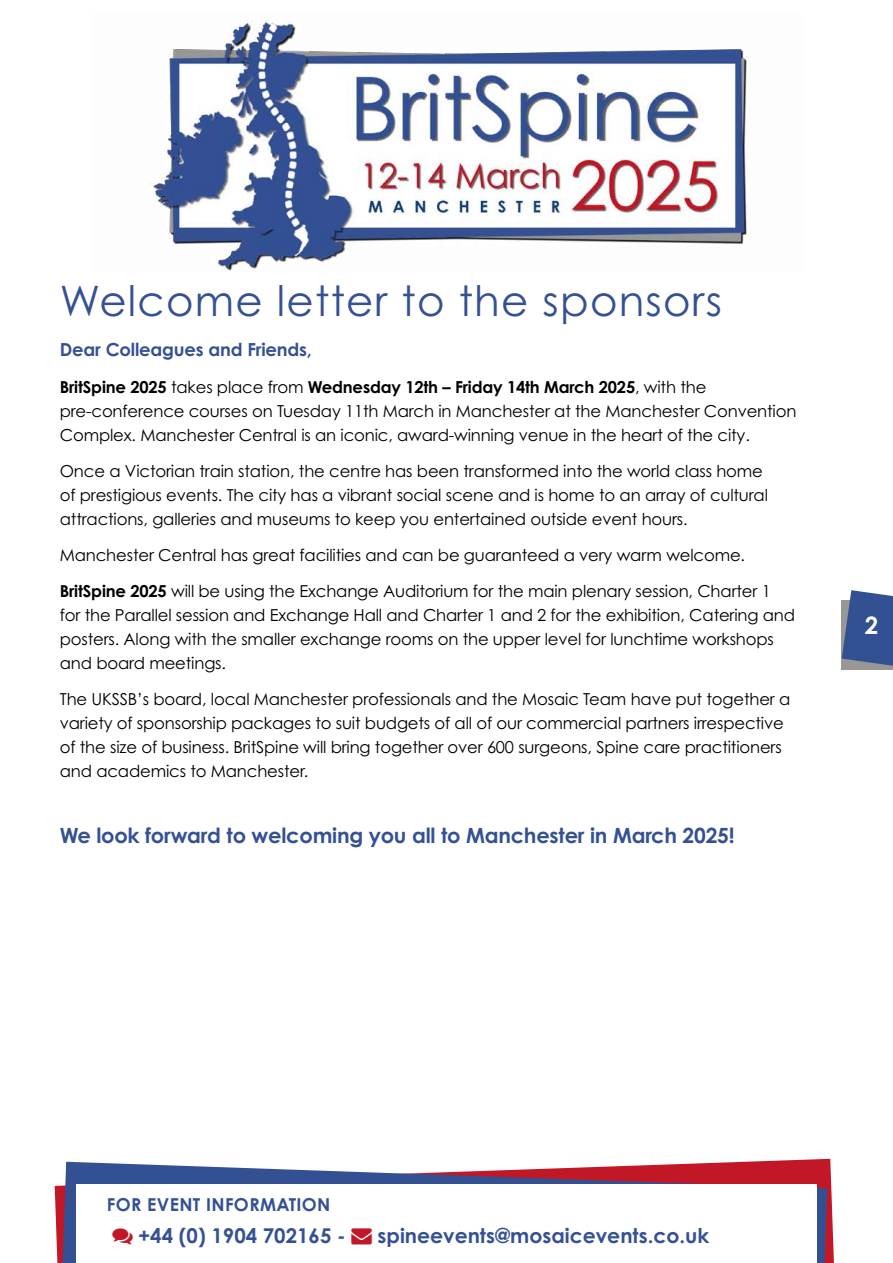
<style>
.page{position:relative;width:893px;height:1263px;background:#fff}
.page>*{position:absolute;margin:0;border:0;box-sizing:border-box;transform-origin:0 0}
.t1{font:42px "Century Gothic Pro";letter-spacing:.03em;color:#355194}
.t2{font:700 24px "Century Gothic Pro";color:#fff}
.t3{font:700 21px "Century Gothic Pro";letter-spacing:-.01em;color:#355194}
.t4{font:700 20.4px "Century Gothic Pro";color:#355194}
.t5{font:700 18px "Century Gothic Pro";letter-spacing:-.01em;color:#355194}
.t6{font:700 17.85px "Century Gothic Pro";letter-spacing:.02em;color:#355194}
.t7{font:16.5px/24px "Century Gothic Pro";letter-spacing:-.01em;color:#000}
.s1{font-weight:700}
.s2{color:#c11726}
</style>
<div class="page">
<svg style="left:55px;top:1159px;width:779px;height:104px"></svg>
<svg style="left:62px;top:1162px;width:765px;height:101px"></svg>
<div style="left:76px;top:1184px;width:741px;height:79px;background:#fff"></div>
<img style="left:149px;top:20px;width:600px;height:251px">
<svg style="left:842px;top:590px;width:51px;height:80px"></svg>
<h1 class="t1" style="left:60px;top:275px;width:664px">Welcome letter to the sponsors</h1>
<p class="t5" style="left:60px;top:339px;width:254px">Dear Colleagues and Friends,</p>
<p class="t7" style="left:60px;top:375px;width:738px"><span class="s1">BritSpine 2025</span> takes place from <span class="s1">Wednesday 12th – Friday 14th March 2025</span>, with the pre-conference courses on Tuesday 11th March in Manchester at the Manchester Convention<br>Complex. Manchester Central is an iconic, award-winning venue in the heart of the city.</p>
<p class="t7" style="left:60px;top:459px;width:710px">Once a Victorian train station, the centre has been transformed into the world class home of prestigious events. The city has a vibrant social scene and is home to an array of cultural attractions, galleries and museums to keep you entertained outside event hours.</p>
<p class="t7" style="left:60px;top:537px;width:712px;line-height:36px">Manchester Central has great facilities and can be guaranteed a very warm welcome.<br><span class="s1">BritSpine 2025</span> will be using the Exchange Auditorium for the main plenary session, Charter 1</p>
<p class="t7" style="left:60px;top:603px;width:737px">for the Parallel session and Exchange Hall and Charter 1 and 2 for the exhibition, Catering and posters. Along with the smaller exchange rooms on the upper level for lunchtime workshops and board meetings.</p>
<p class="t7" style="left:60px;top:687px;width:732px">The UKSSB’s board, local Manchester professionals and the Mosaic Team have put together a variety of sponsorship packages to suit budgets of all of our commercial partners irrespective of the size of business. BritSpine will bring together over 600 surgeons, Spine care practitioners and academics to Manchester.</p>
<p class="t3" style="left:60px;top:822px;width:676px">We look forward to welcoming you all to Manchester in March 2025!</p>
<h2 class="t2" style="left:865px;top:611px;width:15px">2</h2>
<p class="t6" style="left:107px;top:1194px;width:225px">FOR EVENT INFORMATION</p>
<p class="t4" style="left:138px;top:1223px;width:573px">+44 (0) 1904 702165 - <span class="s2">→</span> spineevents@mosaicevents.co.uk</p>
</div>
